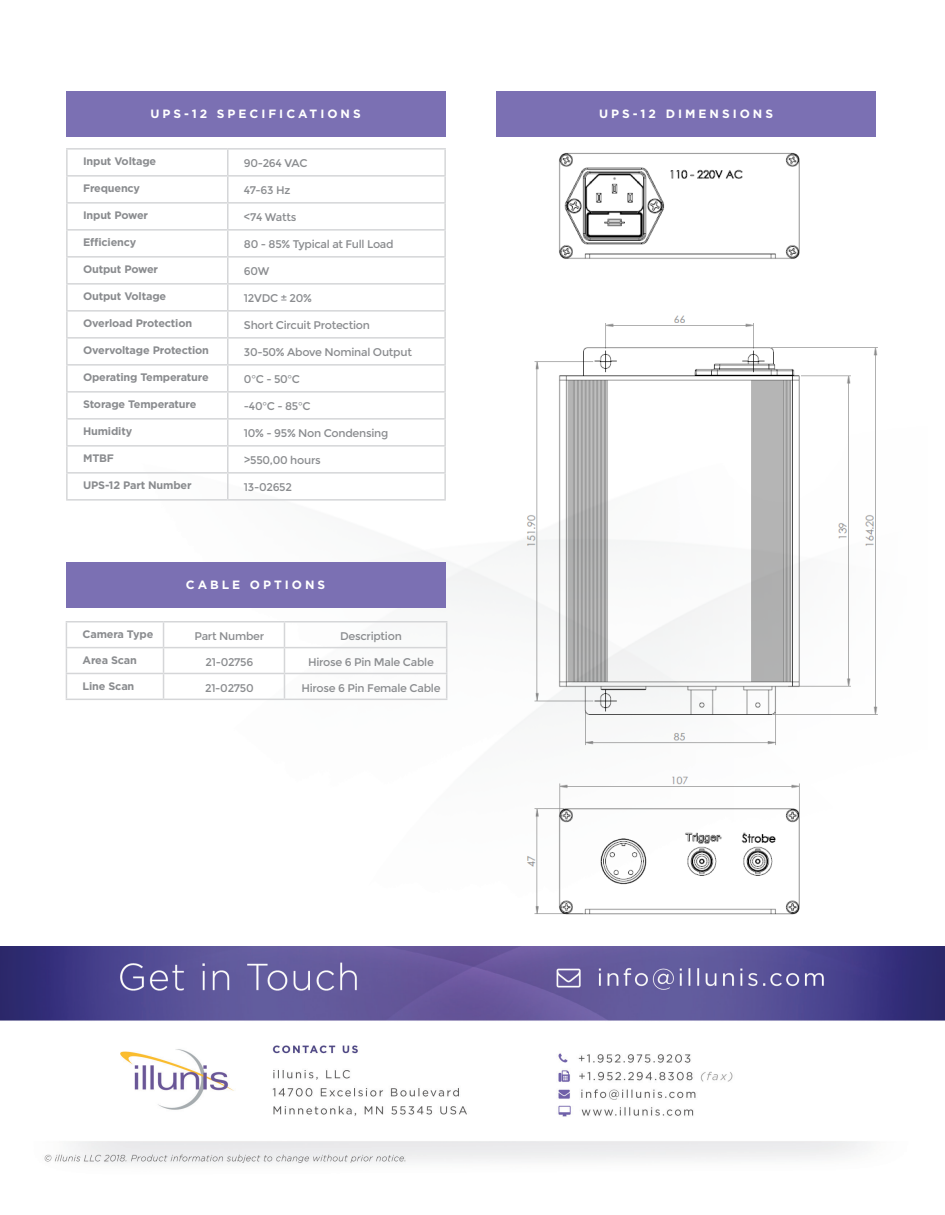
<style>
.page{position:relative;width:945px;height:1215px;background:#fff}
.page>*{position:absolute;margin:0;border:0;box-sizing:border-box;transform-origin:0 0}
.t1{font:700 12px "Gotham";letter-spacing:.25em;color:#fff}
.t2{font:11.1px "Montserrat";letter-spacing:-.025em;color:#8a8c8f}
.t3{font:700 10.8px "Gotham";letter-spacing:-.015em;color:#8a8c8f}
</style>
<div class="page">
<img style="left:65px;top:551px;width:426px;height:149px">
<img style="left:0;top:946px;width:945px;height:218px">
<img style="left:491px;top:152px;width:387px;height:763px">
<div style="left:496px;top:92px;width:380px;height:45px;background:#7b70b3"></div>
<div style="left:66px;top:92px;width:379px;height:45px;background:#7b70b3"></div>
<div style="left:66px;top:562px;width:379px;height:46px;background:#7b70b3"></div>
<hr style="left:66px;top:148px;width:162px;height:2px;background:#d5d6d8">
<hr style="left:66px;top:150px;width:2px;height:25px;background:#d5d6d8">
<hr style="left:228px;top:148px;width:218px;height:2px;background:#d5d6d8">
<hr style="left:227px;top:150px;width:2px;height:25px;background:#d5d6d8">
<hr style="left:444px;top:150px;width:2px;height:25px;background:#d5d6d8">
<hr style="left:66px;top:175px;width:162px;height:2px;background:#d5d6d8">
<hr style="left:66px;top:177px;width:2px;height:25px;background:#d5d6d8">
<hr style="left:228px;top:175px;width:218px;height:2px;background:#d5d6d8">
<hr style="left:227px;top:177px;width:2px;height:25px;background:#d5d6d8">
<hr style="left:444px;top:177px;width:2px;height:25px;background:#d5d6d8">
<hr style="left:66px;top:202px;width:162px;height:2px;background:#d5d6d8">
<hr style="left:66px;top:204px;width:2px;height:25px;background:#d5d6d8">
<hr style="left:228px;top:202px;width:218px;height:2px;background:#d5d6d8">
<hr style="left:227px;top:204px;width:2px;height:25px;background:#d5d6d8">
<hr style="left:444px;top:204px;width:2px;height:25px;background:#d5d6d8">
<hr style="left:66px;top:229px;width:162px;height:2px;background:#d5d6d8">
<hr style="left:66px;top:231px;width:2px;height:25px;background:#d5d6d8">
<hr style="left:228px;top:229px;width:218px;height:2px;background:#d5d6d8">
<hr style="left:227px;top:231px;width:2px;height:25px;background:#d5d6d8">
<hr style="left:444px;top:231px;width:2px;height:25px;background:#d5d6d8">
<hr style="left:66px;top:256px;width:162px;height:2px;background:#d5d6d8">
<hr style="left:66px;top:258px;width:2px;height:25px;background:#d5d6d8">
<hr style="left:228px;top:256px;width:218px;height:2px;background:#d5d6d8">
<hr style="left:227px;top:258px;width:2px;height:25px;background:#d5d6d8">
<hr style="left:444px;top:258px;width:2px;height:25px;background:#d5d6d8">
<hr style="left:66px;top:283px;width:162px;height:2px;background:#d5d6d8">
<hr style="left:66px;top:285px;width:2px;height:25px;background:#d5d6d8">
<hr style="left:228px;top:283px;width:218px;height:2px;background:#d5d6d8">
<hr style="left:227px;top:285px;width:2px;height:25px;background:#d5d6d8">
<hr style="left:444px;top:285px;width:2px;height:25px;background:#d5d6d8">
<hr style="left:66px;top:310px;width:162px;height:2px;background:#d5d6d8">
<hr style="left:66px;top:312px;width:2px;height:25px;background:#d5d6d8">
<hr style="left:228px;top:310px;width:218px;height:2px;background:#d5d6d8">
<hr style="left:227px;top:312px;width:2px;height:25px;background:#d5d6d8">
<hr style="left:444px;top:312px;width:2px;height:25px;background:#d5d6d8">
<hr style="left:66px;top:337px;width:162px;height:2px;background:#d5d6d8">
<hr style="left:66px;top:339px;width:2px;height:25px;background:#d5d6d8">
<hr style="left:228px;top:337px;width:218px;height:2px;background:#d5d6d8">
<hr style="left:227px;top:339px;width:2px;height:25px;background:#d5d6d8">
<hr style="left:444px;top:339px;width:2px;height:25px;background:#d5d6d8">
<hr style="left:66px;top:364px;width:162px;height:2px;background:#d5d6d8">
<hr style="left:66px;top:366px;width:2px;height:25px;background:#d5d6d8">
<hr style="left:228px;top:364px;width:218px;height:2px;background:#d5d6d8">
<hr style="left:227px;top:366px;width:2px;height:25px;background:#d5d6d8">
<hr style="left:444px;top:366px;width:2px;height:25px;background:#d5d6d8">
<hr style="left:66px;top:391px;width:162px;height:2px;background:#d5d6d8">
<hr style="left:66px;top:393px;width:2px;height:25px;background:#d5d6d8">
<hr style="left:228px;top:391px;width:218px;height:2px;background:#d5d6d8">
<hr style="left:227px;top:393px;width:2px;height:25px;background:#d5d6d8">
<hr style="left:444px;top:393px;width:2px;height:25px;background:#d5d6d8">
<hr style="left:66px;top:418px;width:162px;height:2px;background:#d5d6d8">
<hr style="left:66px;top:420px;width:2px;height:25px;background:#d5d6d8">
<hr style="left:228px;top:418px;width:218px;height:2px;background:#d5d6d8">
<hr style="left:227px;top:420px;width:2px;height:25px;background:#d5d6d8">
<hr style="left:444px;top:420px;width:2px;height:25px;background:#d5d6d8">
<hr style="left:66px;top:445px;width:162px;height:2px;background:#d5d6d8">
<hr style="left:66px;top:447px;width:2px;height:25px;background:#d5d6d8">
<hr style="left:228px;top:445px;width:218px;height:2px;background:#d5d6d8">
<hr style="left:227px;top:447px;width:2px;height:25px;background:#d5d6d8">
<hr style="left:444px;top:447px;width:2px;height:25px;background:#d5d6d8">
<hr style="left:66px;top:472px;width:162px;height:2px;background:#d5d6d8">
<hr style="left:66px;top:474px;width:2px;height:25px;background:#d5d6d8">
<hr style="left:228px;top:472px;width:218px;height:2px;background:#d5d6d8">
<hr style="left:227px;top:474px;width:2px;height:25px;background:#d5d6d8">
<hr style="left:444px;top:474px;width:2px;height:25px;background:#d5d6d8">
<hr style="left:66px;top:499px;width:162px;height:2px;background:#d5d6d8">
<hr style="left:228px;top:499px;width:218px;height:2px;background:#d5d6d8">
<hr style="left:66px;top:621px;width:98px;height:1px;background:#d5d6d8">
<hr style="left:164px;top:621px;width:120px;height:1px;background:#d5d6d8">
<hr style="left:284px;top:621px;width:163px;height:1px;background:#d5d6d8">
<hr style="left:66px;top:647px;width:98px;height:1px;background:#d5d6d8">
<hr style="left:164px;top:647px;width:120px;height:1px;background:#d5d6d8">
<hr style="left:284px;top:647px;width:163px;height:1px;background:#d5d6d8">
<hr style="left:66px;top:673px;width:98px;height:1px;background:#d5d6d8">
<svg style="left:66px;top:623px;width:1px;height:76px"></svg>
<hr style="left:164px;top:673px;width:120px;height:1px;background:#d5d6d8">
<svg style="left:163px;top:623px;width:1px;height:76px"></svg>
<hr style="left:284px;top:673px;width:163px;height:1px;background:#d5d6d8">
<svg style="left:284px;top:623px;width:1px;height:76px"></svg>
<svg style="left:446px;top:623px;width:1px;height:76px"></svg>
<hr style="left:66px;top:699px;width:98px;height:1px;background:#d5d6d8">
<hr style="left:164px;top:699px;width:120px;height:1px;background:#d5d6d8">
<hr style="left:284px;top:699px;width:163px;height:1px;background:#d5d6d8">
<p class="t1" style="left:150px;top:106px;width:212px">UPS-12 SPECIFICATIONS</p>
<p class="t1" style="left:599px;top:106px;width:175px">UPS-12 DIMENSIONS</p>
<p class="t3" style="left:83px;top:154px;width:75px">Input Voltage</p>
<p class="t2" style="left:244px;top:157px;width:65px">90-264 VAC</p>
<p class="t3" style="left:83px;top:181px;width:59px">Frequency</p>
<p class="t2" style="left:244px;top:184px;width:48px">47-63 Hz</p>
<p class="t3" style="left:83px;top:208px;width:67px">Input Power</p>
<p class="t2" style="left:244px;top:211px;width:54px">&lt;74 Watts</p>
<p class="t3" style="left:83px;top:235px;width:55px">Efficiency</p>
<p class="t2" style="left:244px;top:238px;width:151px">80 - 85% Typical at Full Load</p>
<p class="t3" style="left:83px;top:262px;width:77px">Output Power</p>
<p class="t2" style="left:244px;top:265px;width:27px">60W</p>
<p class="t3" style="left:83px;top:289px;width:85px">Output Voltage</p>
<p class="t2" style="left:244px;top:292px;width:69px">12VDC ± 20%</p>
<p class="t3" style="left:83px;top:316px;width:111px">Overload Protection</p>
<p class="t2" style="left:244px;top:319px;width:128px">Short Circuit Protection</p>
<p class="t3" style="left:83px;top:343px;width:128px">Overvoltage Protection</p>
<p class="t2" style="left:244px;top:346px;width:170px">30-50% Above Nominal Output</p>
<p class="t3" style="left:83px;top:370px;width:127px">Operating Temperature</p>
<p class="t2" style="left:244px;top:373px;width:58px">0°C - 50°C</p>
<p class="t3" style="left:83px;top:397px;width:115px">Storage Temperature</p>
<p class="t2" style="left:244px;top:400px;width:68px">-40°C - 85°C</p>
<p class="t3" style="left:83px;top:424px;width:51px">Humidity</p>
<p class="t2" style="left:244px;top:427px;width:146px">10% - 95% Non Condensing</p>
<p class="t3" style="left:83px;top:451px;width:32px">MTBF</p>
<p class="t2" style="left:244px;top:454px;width:78px">&gt;550,00 hours</p>
<p class="t3" style="left:83px;top:478px;width:110px">UPS-12 Part Number</p>
<p class="t2" style="left:244px;top:481px;width:50px">13-02652</p>
<p class="t1" style="left:186px;top:576px;width:141px">CABLE OPTIONS</p>
<p class="t3" style="left:83px;top:627px;width:72px">Camera Type</p>
<p class="t2" style="left:195px;top:630px;width:71px">Part Number</p>
<p class="t2" style="left:340px;top:630px;width:63px">Description</p>
<p class="t3" style="left:83px;top:653px;width:56px">Area Scan</p>
<p class="t2" style="left:205px;top:656px;width:49px">21-02756</p>
<p class="t2" style="left:308px;top:656px;width:127px">Hirose 6 Pin Male Cable</p>
<p class="t3" style="left:83px;top:679px;width:53px">Line Scan</p>
<p class="t2" style="left:205px;top:681px;width:50px">21-02750</p>
<p class="t2" style="left:301px;top:681px;width:141px">Hirose 6 Pin Female Cable</p>
</div>
